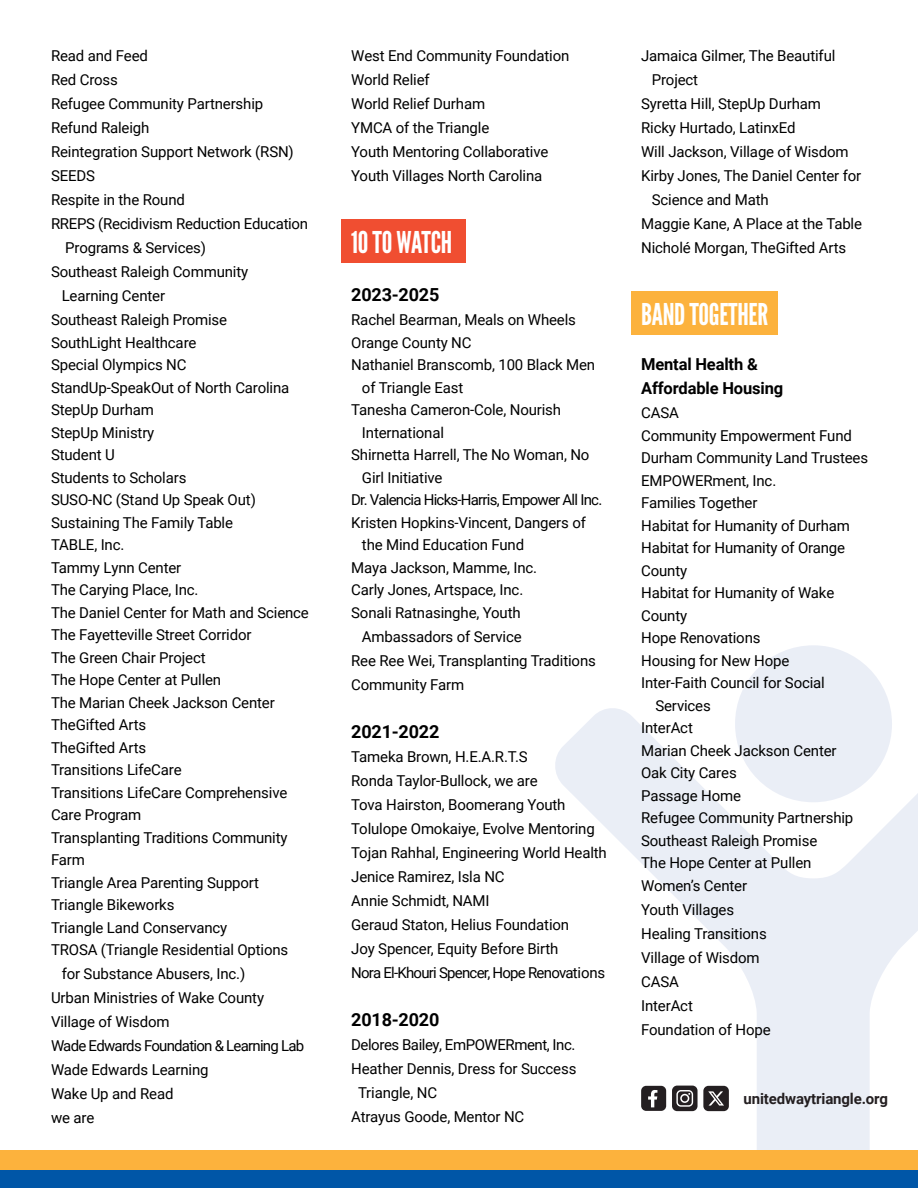
<style>
.page{position:relative;width:918px;height:1188px;background:#fff}
.page>*{position:absolute;margin:0;border:0;box-sizing:border-box;transform-origin:0 0}
.t1{font:30px "League Gothic";letter-spacing:-.01em;color:#fff}
.t2{font:700 18px "Roboto";letter-spacing:-.01em;color:#000}
.t3{font:700 16.5px/24px "Roboto";letter-spacing:-.01em;color:#000}
.t4{font:15px/22.5px "Roboto";letter-spacing:-.01em;color:#000}
.t5{font:15px "Roboto";letter-spacing:-.05em;color:#000}
.t6{font:15px "Roboto";letter-spacing:-.03em;color:#000}
.t7{font:700 15px "Roboto";letter-spacing:-.01em;color:#241f21}
</style>
<div class="page">
<div style="left:735px;top:645px;width:157px;height:157px;background:#eaeef6;border-radius:50%"></div>
<svg style="left:552px;top:708px;width:366px;height:443px"></svg>
<div style="left:631px;top:292px;width:147px;height:43px;background:#fcb23d"></div>
<div style="left:341px;top:219px;width:125px;height:43px;background:#f04e31"></div>
<div style="left:0;top:1151px;width:918px;height:19px;background:#fcb23d"></div>
<div style="left:0;top:1170px;width:918px;height:18px;background:#0056a7"></div>
<svg style="left:641px;top:1086px;width:25px;height:25px"></svg>
<svg style="left:672px;top:1086px;width:57px;height:25px"></svg>
<p class="t4" style="left:51px;top:44px;width:98px">Read and Feed</p>
<p class="t4" style="left:51px;top:68px;width:68px">Red Cross</p>
<p class="t4" style="left:51px;top:92px;width:214px">Refugee Community Partnership</p>
<p class="t4" style="left:51px;top:116px;width:100px">Refund Raleigh</p>
<p class="t4" style="left:51px;top:140px;width:244px">Reintegration Support Network (RSN)</p>
<p class="t4" style="left:51px;top:164px;width:46px">SEEDS</p>
<p class="t4" style="left:51px;top:188px;width:135px">Respite in the Round</p>
<p class="t4" style="left:51px;top:212px;width:259px">RREPS (Recidivism Reduction Education</p>
<p class="t4" style="left:65px;top:236px;width:142px">Programs &amp; Services)</p>
<p class="t4" style="left:51px;top:260px;width:199px">Southeast Raleigh Community</p>
<p class="t4" style="left:62px;top:284px;width:105px">Learning Center</p>
<p class="t4" style="left:51px;top:308px;width:178px">Southeast Raleigh Promise</p>
<p class="t4" style="left:51px;top:331px;width:259px">SouthLight Healthcare<br>Special Olympics NC<br>StandUp-SpeakOut of North Carolina<br>StepUp Durham<br>StepUp Ministry<br>Student U<br>Students to Scholars<br>SUSO-NC (Stand Up Speak Out)<br>Sustaining The Family Table<br>TABLE, Inc.<br>Tammy Lynn Center<br>The Carying Place, Inc.<br>The Daniel Center for Math and Science<br>The Fayetteville Street Corridor<br>The Green Chair Project<br>The Hope Center at Pullen<br>The Marian Cheek Jackson Center<br>TheGifted Arts<br>TheGifted Arts<br>Transitions LifeCare<br>Transitions LifeCare Comprehensive<br>Care Program<br>Transplanting Traditions Community<br>Farm<br>Triangle Area Parenting Support<br>Triangle Bikeworks<br>Triangle Land Conservancy<br>TROSA (Triangle Residential Options</p>
<p class="t4" style="left:51px;top:961px;width:255px;line-height:24px;text-indent:11px">for Substance Abusers, Inc.)<br>Urban Ministries of Wake County<br>Village of Wisdom<br>Wade Edwards Foundation &amp; Learning Lab<br>Wade Edwards Learning<br>Wake Up and Read<br>we are</p>
<p class="t4" style="left:351px;top:43px;width:220px;line-height:24px">West End Community Foundation<br>World Relief<br>World Relief Durham<br>YMCA of the Triangle<br>Youth Mentoring Collaborative<br>Youth Villages North Carolina</p>
<h1 class="t1" style="left:351px;top:225px;width:102px">10 TO WATCH</h1>
<p class="t2" style="left:351px;top:282px;width:90px">2023-2025</p>
<p class="t4" style="left:351px;top:308px;width:226px">Rachel Bearman, Meals on Wheels</p>
<p class="t4" style="left:351px;top:331px;width:122px">Orange County NC</p>
<p class="t4" style="left:351px;top:353px;width:246px">Nathaniel Branscomb, 100 Black Men</p>
<p class="t4" style="left:362px;top:376px;width:103px">of Triangle East</p>
<p class="t4" style="left:351px;top:398px;width:211px">Tanesha Cameron-Cole, Nourish</p>
<p class="t4" style="left:362px;top:421px;width:84px">International</p>
<p class="t4" style="left:351px;top:443px;width:240px">Shirnetta Harrell, The No Woman, No</p>
<p class="t4" style="left:362px;top:466px;width:82px">Girl Initiative</p>
<p class="t5" style="left:351px;top:489px;width:253px">Dr. Valencia Hicks-Harris, Empower All Inc.</p>
<p class="t4" style="left:351px;top:511px;width:236px">Kristen Hopkins-Vincent, Dangers of</p>
<p class="t4" style="left:362px;top:533px;width:164px">the Mind Education Fund</p>
<p class="t4" style="left:351px;top:556px;width:188px">Maya Jackson, Mamme, Inc.</p>
<p class="t4" style="left:351px;top:578px;width:174px">Carly Jones, Artspace, Inc.</p>
<p class="t4" style="left:351px;top:601px;width:171px">Sonali Ratnasinghe, Youth</p>
<p class="t4" style="left:351px;top:624px;width:246px;line-height:24px;text-indent:11px">Ambassadors of Service<br>Ree Ree Wei, Transplanting Traditions<br>Community Farm</p>
<p class="t2" style="left:351px;top:719px;width:90px">2021-2022</p>
<p class="t4" style="left:351px;top:744px;width:257px;line-height:24px">Tameka Brown, H.E.A.R.T.S<br>Ronda Taylor-Bullock, we are<br>Tova Hairston, Boomerang Youth<br>Tolulope Omokaiye, Evolve Mentoring<br>Tojan Rahhal, Engineering World Health<br>Jenice Ramirez, Isla NC<br>Annie Schmidt, NAMI<br>Geraud Staton, Helius Foundation<br>Joy Spencer, Equity Before Birth<br>Nora El-Khouri Spencer, Hope Renovations</p>
<p class="t2" style="left:351px;top:1007px;width:90px">2018-2020</p>
<p class="t6" style="left:351px;top:1034px;width:226px">Delores Bailey, EmPOWERment, Inc.</p>
<p class="t4" style="left:351px;top:1057px;width:227px">Heather Dennis, Dress for Success</p>
<p class="t4" style="left:358px;top:1081px;width:81px">Triangle, NC</p>
<p class="t4" style="left:351px;top:1105px;width:175px">Atrayus Goode, Mentor NC</p>
<p class="t4" style="left:641px;top:44px;width:196px">Jamaica Gilmer, The Beautiful</p>
<p class="t4" style="left:652px;top:68px;width:48px">Project</p>
<p class="t4" style="left:641px;top:92px;width:181px">Syretta Hill, StepUp Durham</p>
<p class="t4" style="left:641px;top:116px;width:156px">Ricky Hurtado, LatinxEd</p>
<p class="t4" style="left:641px;top:140px;width:209px">Will Jackson, Village of Wisdom</p>
<p class="t4" style="left:641px;top:164px;width:222px">Kirby Jones, The Daniel Center for</p>
<p class="t4" style="left:652px;top:188px;width:118px">Science and Math</p>
<p class="t4" style="left:641px;top:212px;width:222px">Maggie Kane, A Place at the Table</p>
<p class="t4" style="left:641px;top:236px;width:207px">Nicholé Morgan, TheGifted Arts</p>
<h1 class="t1" style="left:641px;top:297px;width:129px">BAND TOGETHER</h1>
<p class="t3" style="left:641px;top:352px;width:144px">Mental Health &amp;<br>Affordable Housing</p>
<p class="t4" style="left:641px;top:401px;width:39px">CASA</p>
<p class="t4" style="left:641px;top:424px;width:212px">Community Empowerment Fund</p>
<p class="t4" style="left:641px;top:446px;width:229px">Durham Community Land Trustees</p>
<p class="t4" style="left:641px;top:469px;width:137px">EMPOWERment, Inc.</p>
<p class="t4" style="left:641px;top:491px;width:118px">Families Together</p>
<p class="t4" style="left:641px;top:514px;width:210px">Habitat for Humanity of Durham</p>
<p class="t4" style="left:641px;top:536px;width:206px">Habitat for Humanity of Orange</p>
<p class="t4" style="left:641px;top:559px;width:48px">County</p>
<p class="t4" style="left:641px;top:581px;width:195px">Habitat for Humanity of Wake</p>
<p class="t4" style="left:641px;top:604px;width:48px">County</p>
<p class="t4" style="left:641px;top:626px;width:121px">Hope Renovations</p>
<p class="t4" style="left:641px;top:649px;width:150px">Housing for New Hope</p>
<p class="t4" style="left:641px;top:671px;width:185px">Inter-Faith Council for Social</p>
<p class="t4" style="left:655px;top:694px;width:57px">Services</p>
<p class="t4" style="left:641px;top:716px;width:53px">InterAct</p>
<p class="t4" style="left:641px;top:739px;width:197px">Marian Cheek Jackson Center</p>
<p class="t4" style="left:641px;top:761px;width:97px">Oak City Cares</p>
<p class="t4" style="left:641px;top:784px;width:101px">Passage Home</p>
<p class="t4" style="left:641px;top:806px;width:214px">Refugee Community Partnership</p>
<p class="t4" style="left:641px;top:829px;width:178px">Southeast Raleigh Promise</p>
<p class="t4" style="left:641px;top:851px;width:172px">The Hope Center at Pullen</p>
<p class="t4" style="left:641px;top:874px;width:108px">Women’s Center</p>
<p class="t4" style="left:641px;top:897px;width:131px;line-height:24px">Youth Villages<br>Healing Transitions<br>Village of Wisdom<br>CASA<br>InterAct<br>Foundation of Hope</p>
<p class="t7" style="left:744px;top:1089px;width:146px">unitedwaytriangle.org</p>
</div>
